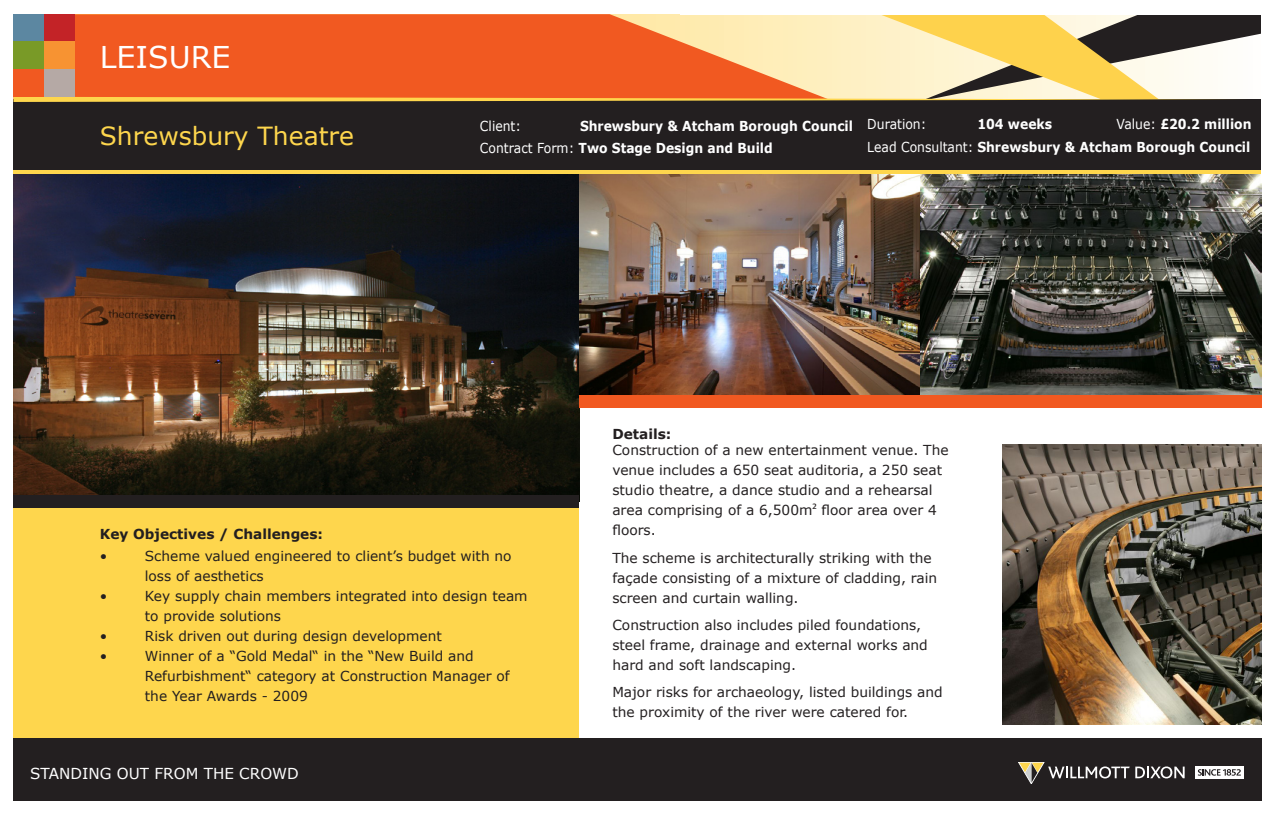
<style>
.page{position:relative;width:1276px;height:815px;background:#fff}
.page>*{position:absolute;margin:0;border:0;box-sizing:border-box;transform-origin:0 0}
.Sector_Title{font:30px "Verdana";color:#fff}
.Project_Name{font:25px "Verdana";color:#fed64d}
.t1{font:15px "Verdana";color:#fff}
.body{font:13.75px/20px "Verdana";color:#231f20}
.Top_Details_Bold{font:700 13.75px "Verdana";color:#fff;scale:.9 1}
.t2{font:700 13.75px "Verdana";color:#231f20}
.Top_Details_Bold-2{font:13.75px "Verdana";color:#fff;scale:.9 1}
.s1{font-weight:400}
.s2{font-family:"Myriad Pro"}
</style>
<div class="page">
<div style="left:14px;top:99px;width:1247px;height:85px;background:#231f20"></div>
<div style="left:14px;top:171px;width:1249px;height:6px;background:#fed64d"></div>
<div style="left:14px;top:395px;width:565px;height:357px;background:#fed64d"></div>
<img style="left:14px;top:174px;width:565px;height:321px">
<img style="left:579px;top:174px;width:341px;height:221px">
<img style="left:920px;top:174px;width:341px;height:221px">
<img style="left:1003px;top:445px;width:258px;height:280px">
<div style="left:579px;top:395px;width:682px;height:12px;background:#f15921"></div>
<div style="left:14px;top:495px;width:565px;height:13px;background:#231f20"></div>
<svg style="left:14px;top:14px;width:1247px;height:88px;background:#e58f58"></svg>
<div style="left:14px;top:14px;width:30px;height:28px;background:#5c87a1"></div>
<div style="left:14px;top:42px;width:30px;height:27px;background:#799a27"></div>
<div style="left:14px;top:69px;width:30px;height:28px;background:#f15921"></div>
<div style="left:44px;top:14px;width:31px;height:28px;background:#c32327"></div>
<div style="left:44px;top:42px;width:31px;height:27px;background:#f79332"></div>
<div style="left:44px;top:69px;width:31px;height:28px;background:#b5a9a5"></div>
<div style="left:1261px;top:0;width:15px;height:183px;background:#fff"></div>
<div style="left:14px;top:738px;width:1247px;height:63px;background:#231f20"></div>
<svg style="left:1135px;top:766px;width:49px;height:12px"></svg>
<svg style="left:1018px;top:762px;width:111px;height:22px"></svg>
<div style="left:1195px;top:766px;width:48px;height:13px;background:#fff"></div>
<svg style="left:1197px;top:769px;width:43px;height:7px"></svg>
<p class="Sector_Title" style="left:100px;top:38px;width:132px">LEISURE</p>
<p class="Project_Name" style="left:100px;top:120px;width:256px">Shrewsbury Theatre</p>
<p class="Top_Details_Bold-2" style="left:480px;top:117px;width:47px">Client:</p>
<p class="Top_Details_Bold" style="left:580px;top:117px;width:305px">Shrewsbury &amp; Atcham Borough Council</p>
<p class="Top_Details_Bold" style="left:480px;top:140px;width:327px"><span class="s1">Contract Form:</span> Two Stage Design and Build</p>
<p class="Top_Details_Bold" style="left:1116px;top:115px;width:152px"><span class="s1">Value:</span> £20.2 million</p>
<p class="Top_Details_Bold-2" style="left:867px;top:115px;width:67px">Duration:</p>
<p class="Top_Details_Bold" style="left:977px;top:115px;width:85px">104 weeks</p>
<p class="Top_Details_Bold" style="left:867px;top:138px;width:427px"><span class="s1">Lead Consultant:</span> Shrewsbury &amp; Atcham Borough Council</p>
<p class="t2" style="left:612px;top:425px;width:61px">Details:</p>
<p class="t2" style="left:100px;top:525px;width:225px">Key Objectives / Challenges:</p>
<p class="body" style="left:100px;top:546px;width:9px">•</p>
<p class="body" style="left:145px;top:546px;width:368px">Scheme valued engineered to client’s budget with no loss of aesthetics</p>
<p class="body" style="left:100px;top:586px;width:9px">•</p>
<p class="body" style="left:145px;top:586px;width:384px">Key supply chain members integrated into design team to provide solutions</p>
<p class="body" style="left:100px;top:626px;width:9px">•</p>
<p class="body" style="left:145px;top:626px;width:298px">Risk driven out during design development</p>
<p class="body" style="left:100px;top:646px;width:9px">•</p>
<p class="body" style="left:145px;top:646px;width:366px">Winner of a “Gold Medal“ in the “New Build and<br>Refurbishment“ category at Construction Manager of the Year Awards - 2009</p>
<p class="t1" style="left:30px;top:764px;width:270px">STANDING OUT FROM THE CROWD</p>
<p class="body" style="left:612px;top:440px;width:338px">Construction of a new entertainment venue. The venue includes a 650 seat auditoria, a 250 seat studio theatre, a dance studio and a rehearsal area comprising of a 6,500m<span class="s2">2</span> floor area over 4 floors.</p>
<p class="body" style="left:612px;top:547px;width:326px">The scheme is architecturally striking with the façade consisting of a mixture of cladding, rain screen and curtain walling.</p>
<p class="body" style="left:612px;top:614px;width:317px">Construction also includes piled foundations, steel frame, drainage and external works and hard and soft landscaping.</p>
<p class="body" style="left:612px;top:681px;width:332px">Major risks for archaeology, listed buildings and the proximity of the river were catered for.</p>
</div>
